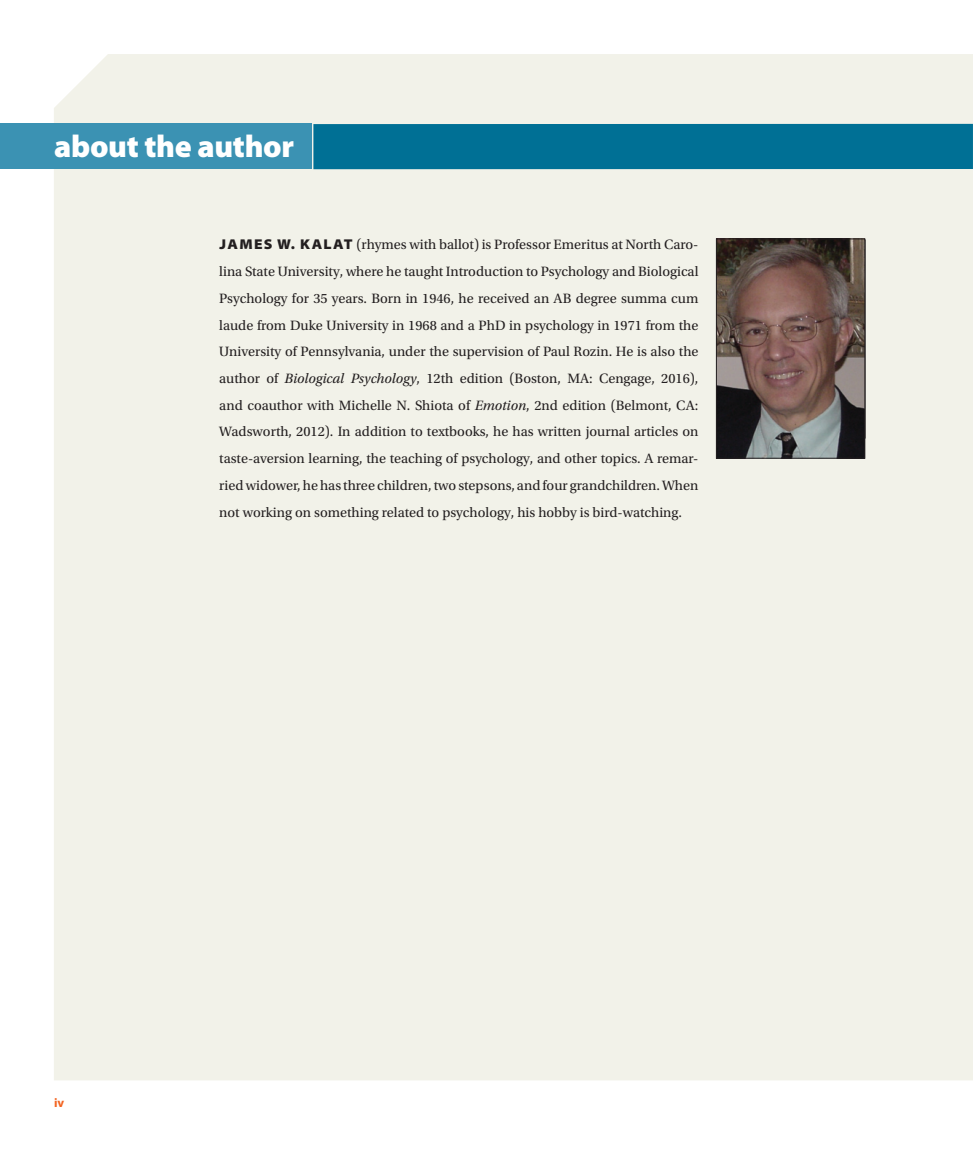
<style>
.page{position:relative;width:973px;height:1175px;background:#fff}
.page>*{position:absolute;margin:0;border:0;box-sizing:border-box;transform-origin:0 0}
.t1{font:900 31.5px "Myriad Pro";letter-spacing:-.01em;color:#fff}
.t2{font:14.25px/26.7px "Utopia Std";color:#231f20;text-align:justify}
.t3{font:700 12.75px "Myriad Pro";color:#f36421}
.s1{font-family:"Myriad Pro";font-weight:900;font-stretch:semi-expanded}
.s2{font-style:italic}
</style>
<div class="page">
<div style="left:54px;top:54px;width:918px;height:1026px;background:#f2f2e9"></div>
<div style="left:0;top:124px;width:311px;height:45px;background:#3b92b3"></div>
<div style="left:313px;top:124px;width:659px;height:45px;background:#007095"></div>
<img style="left:717px;top:241px;width:145px;height:215px">
<div style="left:715px;top:239px;width:149px;height:219px;border:1px solid #231f20"></div>
<h1 class="t1" style="left:54px;top:129px;width:241px">about the author</h1>
<p class="t2" style="left:219px;top:232px;width:480px"><span class="s1">JAMES W. KALAT</span> (rhymes with ballot) is Professor Emeritus at North Caro&shy;lina State University, where he taught Introduction to Psychology and Biological Psychology for 35 years. Born in 1946, he received an AB degree summa cum laude from Duke University in 1968 and a PhD in psychology in 1971 from the University of Pennsylvania, under the supervision of Paul Rozin. He is also the author of <span class="s2">Biological Psychology</span>, 12th edition (Boston, MA: Cengage, 2016), and coauthor with Michelle N. Shiota of <span class="s2">Emotion</span>, 2nd edition (Belmont, CA:<br>Wadsworth, 2012). In addition to textbooks, he has written journal articles on taste-aversion learning, the teaching of psychology, and other topics. A remar&shy;ried widower, he has three children, two stepsons, and four grandchildren. When not working on something related to psychology, his hobby is bird-watching.</p>
<p class="t3" style="left:54px;top:1096px;width:12px">iv</p>
</div>
